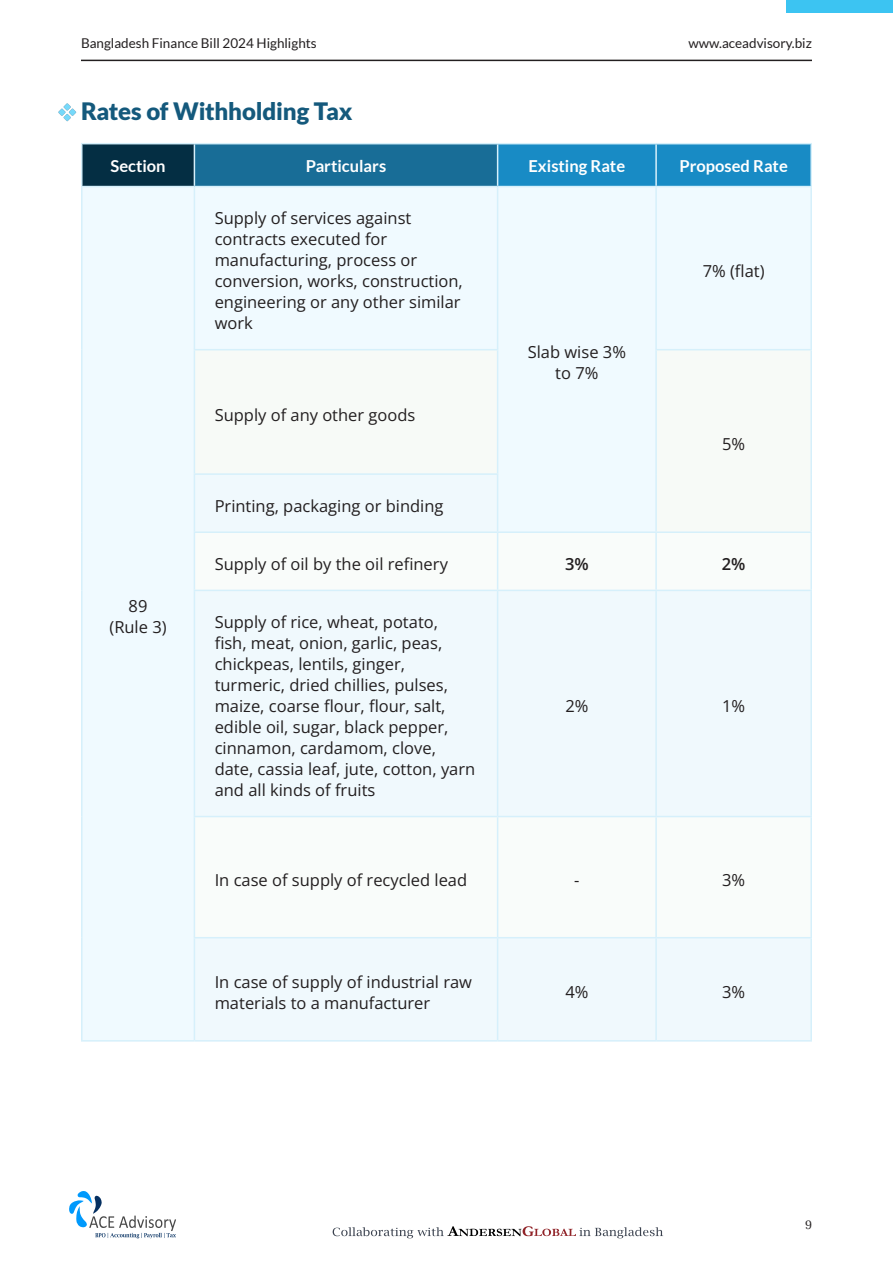
<style>
.page{position:relative;width:893px;height:1263px;background:#fff}
.page>*{position:absolute;margin:0;border:0;box-sizing:border-box;transform-origin:0 0}
.t1{font:900 24px "Lato";letter-spacing:-.01em;color:#14597c}
.t2{font:16.5px/21px "Open Sans";color:#231f20}
.New_table_heading{font:700 16.5px "Lato";color:#fff}
.t3{font:600 16.5px "Open Sans";color:#231f20}
.t4{font:13.5px "Lato";color:#231f20}
.t5{font:12px "Lora";color:#231f20}
</style>
<div class="page">
<hr style="left:81px;top:60px;width:731px;height:1px;background:#231f20">
<svg style="left:69px;top:1191px;width:107px;height:47px"></svg>
<svg style="left:333px;top:1226px;width:330px;height:12px"></svg>
<div style="left:82px;top:144px;width:112px;height:43px;background:#042e43"></div>
<div style="left:194px;top:144px;width:304px;height:43px;background:#186d97"></div>
<div style="left:498px;top:144px;width:312px;height:42px;background:#188bc5"></div>
<div style="left:82px;top:187px;width:728px;height:853px;background:#f0faff"></div>
<svg style="left:195px;top:350px;width:615px;height:181px"></svg>
<div style="left:194px;top:474px;width:304px;height:58px;background:#f0f9fd"></div>
<svg style="left:195px;top:533px;width:615px;height:57px"></svg>
<div style="left:195px;top:591px;width:615px;height:225px;background:#f0f9fd"></div>
<svg style="left:195px;top:817px;width:615px;height:120px"></svg>
<div style="left:195px;top:938px;width:615px;height:102px;background:#f0f9fd"></div>
<hr style="left:81px;top:143px;width:113px;height:1px;background:#d6f0fb">
<hr style="left:81px;top:144px;width:1px;height:42px;background:#d6f0fb">
<hr style="left:194px;top:143px;width:304px;height:1px;background:#d6f0fb">
<hr style="left:194px;top:144px;width:1px;height:42px;background:#d6f0fb">
<hr style="left:81px;top:186px;width:113px;height:1px;background:#d6f0fb">
<hr style="left:194px;top:186px;width:304px;height:1px;background:#d6f0fb">
<hr style="left:498px;top:143px;width:158px;height:1px;background:#d6f0fb">
<hr style="left:497px;top:144px;width:1px;height:42px;background:#d6f0fb">
<hr style="left:498px;top:186px;width:158px;height:1px;background:#d6f0fb">
<hr style="left:656px;top:143px;width:156px;height:1px;background:#d6f0fb">
<hr style="left:655px;top:144px;width:2px;height:42px;background:#d6f0fb">
<hr style="left:810px;top:144px;width:2px;height:42px;background:#d6f0fb">
<hr style="left:656px;top:186px;width:156px;height:1px;background:#d6f0fb">
<hr style="left:81px;top:187px;width:1px;height:163px;background:#d6f0fb">
<hr style="left:194px;top:187px;width:1px;height:162px;background:#d6f0fb">
<hr style="left:81px;top:350px;width:1px;height:124px;background:#d6f0fb">
<hr style="left:81px;top:474px;width:1px;height:58px;background:#d6f0fb">
<hr style="left:81px;top:532px;width:1px;height:58px;background:#d6f0fb">
<hr style="left:81px;top:590px;width:1px;height:226px;background:#d6f0fb">
<hr style="left:81px;top:816px;width:1px;height:122px;background:#d6f0fb">
<hr style="left:81px;top:938px;width:1px;height:102px;background:#d6f0fb">
<hr style="left:810px;top:187px;width:2px;height:162px;background:#d6f0fb">
<hr style="left:497px;top:187px;width:1px;height:162px;background:#d6f0fb">
<hr style="left:655px;top:187px;width:2px;height:162px;background:#d6f0fb">
<hr style="left:194px;top:349px;width:304px;height:1px;background:#d6f0fb">
<hr style="left:497px;top:350px;width:1px;height:123px;background:#d6f0fb">
<hr style="left:194px;top:350px;width:1px;height:123px;background:#d6f0fb">
<hr style="left:194px;top:473px;width:304px;height:2px;background:#d6f0fb">
<hr style="left:194px;top:475px;width:1px;height:56px;background:#d6f0fb">
<hr style="left:497px;top:475px;width:1px;height:56px;background:#d6f0fb">
<hr style="left:655px;top:349px;width:157px;height:1px;background:#d6f0fb">
<hr style="left:655px;top:350px;width:2px;height:124px;background:#d6f0fb">
<hr style="left:810px;top:350px;width:2px;height:124px;background:#d6f0fb">
<hr style="left:655px;top:474px;width:2px;height:57px;background:#d6f0fb">
<hr style="left:810px;top:474px;width:2px;height:57px;background:#d6f0fb">
<hr style="left:498px;top:531px;width:158px;height:2px;background:#d6f0fb">
<hr style="left:194px;top:531px;width:304px;height:2px;background:#d6f0fb">
<hr style="left:497px;top:533px;width:1px;height:57px;background:#d6f0fb">
<hr style="left:194px;top:533px;width:1px;height:57px;background:#d6f0fb">
<hr style="left:194px;top:590px;width:304px;height:1px;background:#d6f0fb">
<hr style="left:194px;top:591px;width:1px;height:225px;background:#d6f0fb">
<hr style="left:498px;top:590px;width:158px;height:1px;background:#d6f0fb">
<hr style="left:497px;top:591px;width:1px;height:225px;background:#d6f0fb">
<hr style="left:498px;top:816px;width:158px;height:1px;background:#d6f0fb">
<hr style="left:194px;top:816px;width:304px;height:1px;background:#d6f0fb">
<hr style="left:194px;top:817px;width:1px;height:120px;background:#d6f0fb">
<hr style="left:497px;top:817px;width:1px;height:120px;background:#d6f0fb">
<hr style="left:655px;top:817px;width:2px;height:120px;background:#d6f0fb">
<hr style="left:810px;top:817px;width:2px;height:120px;background:#d6f0fb">
<hr style="left:655px;top:591px;width:2px;height:225px;background:#d6f0fb">
<hr style="left:810px;top:591px;width:2px;height:225px;background:#d6f0fb">
<hr style="left:656px;top:816px;width:156px;height:1px;background:#d6f0fb">
<hr style="left:656px;top:531px;width:156px;height:2px;background:#d6f0fb">
<hr style="left:655px;top:533px;width:2px;height:57px;background:#d6f0fb">
<hr style="left:810px;top:533px;width:2px;height:57px;background:#d6f0fb">
<hr style="left:656px;top:590px;width:156px;height:1px;background:#d6f0fb">
<hr style="left:498px;top:937px;width:158px;height:1px;background:#d6f0fb">
<hr style="left:656px;top:937px;width:156px;height:1px;background:#d6f0fb">
<hr style="left:655px;top:938px;width:2px;height:102px;background:#d6f0fb">
<hr style="left:810px;top:938px;width:2px;height:102px;background:#d6f0fb">
<hr style="left:194px;top:937px;width:304px;height:1px;background:#d6f0fb">
<hr style="left:497px;top:938px;width:1px;height:102px;background:#d6f0fb">
<hr style="left:194px;top:938px;width:1px;height:102px;background:#d6f0fb">
<hr style="left:81px;top:1040px;width:113px;height:1px;background:#d6f0fb">
<hr style="left:194px;top:1040px;width:304px;height:1px;background:#d6f0fb">
<hr style="left:498px;top:1040px;width:158px;height:1px;background:#d6f0fb">
<hr style="left:656px;top:1040px;width:156px;height:1px;background:#d6f0fb">
<div style="left:787px;top:0;width:106px;height:13px;background:#3cc4f2"></div>
<svg style="left:58px;top:103px;width:18px;height:18px"></svg>
<p class="t4" style="left:81px;top:36px;width:237px">Bangladesh Finance Bill 2024 Highlights</p>
<p class="t4" style="left:689px;top:36px;width:125px">www.aceadvisory.biz</p>
<p class="t1" style="left:81px;top:97px;width:273px">Rates of Withholding Tax</p>
<p class="New_table_heading" style="left:110px;top:156px;width:57px">Section</p>
<p class="New_table_heading" style="left:306px;top:156px;width:82px">Particulars</p>
<p class="New_table_heading" style="left:528px;top:156px;width:98px">Existing Rate</p>
<p class="New_table_heading" style="left:679px;top:156px;width:110px">Proposed Rate</p>
<p class="t2" style="left:215px;top:208px;width:250px">Supply of services against contracts executed for manufacturing, process or conversion, works, construction, engineering or any other similar work</p>
<p class="t2" style="left:215px;top:404px;width:202px">Supply of any other goods</p>
<p class="t2" style="left:215px;top:495px;width:230px">Printing, packaging or binding</p>
<p class="t2" style="left:528px;top:341px;width:100px;text-align:center">Slab wise 3% to 7%</p>
<p class="t2" style="left:703px;top:260px;width:63px">7% (flat)</p>
<p class="t2" style="left:722px;top:433px;width:25px">5%</p>
<p class="t2" style="left:129px;top:595px;width:20px">89</p>
<p class="t2" style="left:109px;top:616px;width:59px">(Rule 3)</p>
<p class="t2" style="left:215px;top:553px;width:235px">Supply of oil by the oil refinery</p>
<p class="t3" style="left:565px;top:553px;width:25px">3%</p>
<p class="t3" style="left:722px;top:553px;width:25px">2%</p>
<p class="t2" style="left:215px;top:611px;width:262px">Supply of rice, wheat, potato,<br>fish, meat, onion, garlic, peas, chickpeas, lentils, ginger, turmeric, dried chillies, pulses, maize, coarse flour, flour, salt, edible oil, sugar, black pepper, cinnamon, cardamom, clove, date, cassia leaf, jute, cotton, yarn and all kinds of fruits</p>
<p class="t2" style="left:565px;top:695px;width:25px">2%</p>
<p class="t2" style="left:722px;top:695px;width:25px">1%</p>
<p class="t2" style="left:215px;top:869px;width:254px">In case of supply of recycled lead</p>
<p class="t2" style="left:574px;top:869px;width:7px">-</p>
<p class="t2" style="left:722px;top:869px;width:25px">3%</p>
<p class="t2" style="left:215px;top:971px;width:259px">In case of supply of industrial raw materials to a manufacturer</p>
<p class="t2" style="left:565px;top:981px;width:25px">4%</p>
<p class="t2" style="left:722px;top:981px;width:25px">3%</p>
<p class="t5" style="left:805px;top:1216px;width:8px">9</p>
</div>
